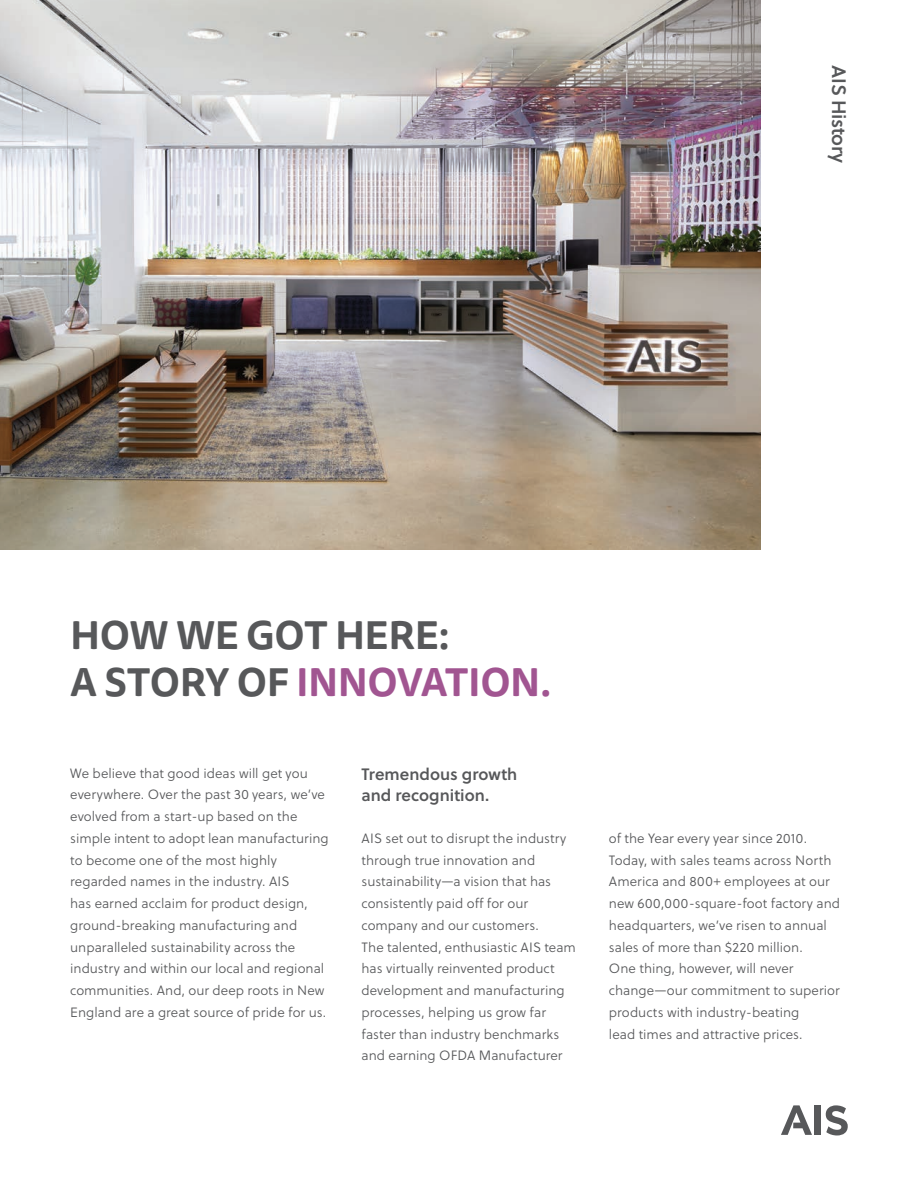
<style>
.page{position:relative;width:918px;height:1188px;background:#fff}
.page>*{position:absolute;margin:0;border:0;box-sizing:border-box;transform-origin:0 0}
.t1{font:700 39px/46.8px "Tisa Sans Pro";letter-spacing:-.015em;color:#57585a}
.t2{font:19.5px "Soleil Sb";letter-spacing:-.02em;color:#57585a}
.t3{font:16.5px/21px "Soleil Sb";color:#57585a}
.t4{font:13.5px/21.8px "Soleil Lt";letter-spacing:.005em;color:#57585a}
.s1{color:#a15591}
</style>
<div class="page">
<img style="left:0;top:0;width:761px;height:550px">
<div style="left:815px;top:1106px;width:6px;height:29px;background:#57585a"></div>
<svg style="left:826px;top:1105px;width:22px;height:30px"></svg>
<svg style="left:781px;top:1105px;width:31px;height:30px"></svg>
<h2 class="t2" style="left:854px;top:65px;width:99px;rotate:90deg">AIS History</h2>
<h1 class="t1" style="left:70px;top:612px;width:482px">HOW WE GOT HERE:<br>A STORY OF <span class="s1">INNOVATION.</span></h1>
<p class="t4" style="left:70px;top:762px;width:260px">We believe that good ideas will get you everywhere. Over the past 30 years, we’ve evolved from a start-up based on the simple intent to adopt lean manufacturing to become one of the most highly regarded names in the industry. AIS<br>has earned acclaim for product design, ground-breaking manufacturing and unparalleled sustainability across the industry and within our local and regional communities. And, our deep roots in New England are a great source of pride for us.</p>
<p class="t3" style="left:362px;top:763px;width:157px">Tremendous growth and recognition.</p>
<p class="t4" style="left:362px;top:827px;width:216px">AIS set out to disrupt the industry through true innovation and sustainability—a vision that has consistently paid off for our company and our customers.<br>The talented, enthusiastic AIS team has virtually reinvented product development and manufacturing processes, helping us grow far faster than industry benchmarks and earning OFDA Manufacturer</p>
<p class="t4" style="left:609px;top:827px;width:233px">of the Year every year since 2010.<br>Today, with sales teams across North America and 800+ employees at our new 600,000-square-foot factory and headquarters, we’ve risen to annual sales of more than $220 million.<br>One thing, however, will never change—our commitment to superior products with industry-beating<br>lead times and attractive prices.</p>
</div>
